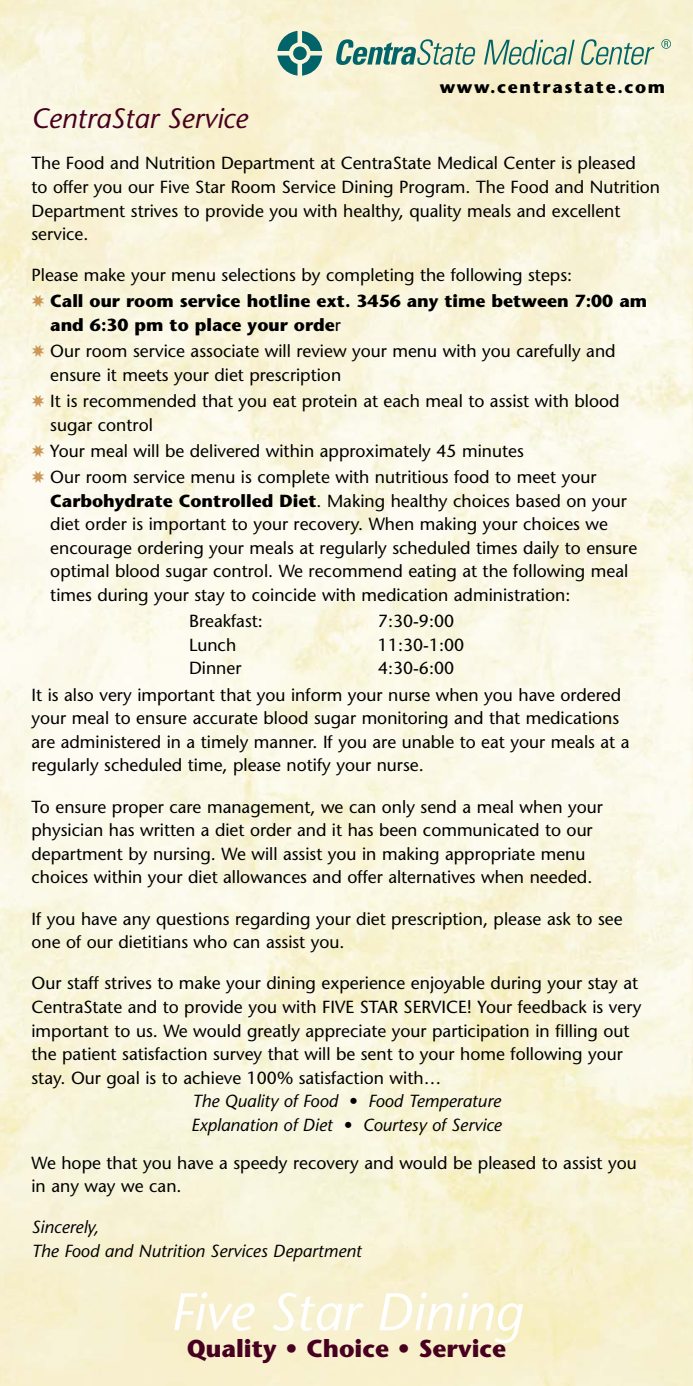
<style>
.page{position:relative;width:693px;height:1386px;background:#fff}
.page>*{position:absolute;margin:0;border:0;box-sizing:border-box;transform-origin:0 0}
.t1{font:italic 52.68px "Stone Sans";color:#fff}
.t2{font:italic 28px "Stone Sans";color:#47001f}
.t3{font:700 24.5px "Stone Sans";color:#47001f}
.t4{font:17.5px/23.6px "Stone Sans";color:#000}
.t5{font:italic 17.5px/23.6px "Stone Sans";color:#000}
.t6{font:700 17.5px "Stone Sans";letter-spacing:.095em;color:#000}
.s1{color:#cb9858}
.s2{font-weight:700}
</style>
<div class="page">
<svg style="left:335px;top:39px;width:141px;height:26px;background:#9ebead"></svg>
<svg style="left:484px;top:39px;width:170px;height:26px;background:#bacdb5"></svg>
<svg style="left:277px;top:31px;width:45px;height:45px;background:#74a79d"></svg>
<div style="left:293px;top:46px;width:14px;height:14px;background:#006469;border-radius:50%"></div>
<svg style="left:661px;top:39px;width:10px;height:10px"></svg>
<p class="t6" style="left:440px;top:80px;width:227px">www.centrastate.com</p>
<h2 class="t2" style="left:32px;top:108px;width:218px">CentraStar Service</h2>
<p class="t4" style="left:32px;top:153px;width:630px">The Food and Nutrition Department at CentraState Medical Center is pleased<br>to offer you our Five Star Room Service Dining Program. The Food and Nutrition Department strives to provide you with healthy, quality meals and excellent service.</p>
<p class="t4" style="left:32px;top:264px;width:617px;line-height:26.1px">Please make your menu selections by completing the following steps:<br><span class="s1">✸</span> <span class="s2">Call our room service hotline ext. 3456 any time between 7:00 am</span></p>
<p class="t4" style="left:32px;top:314px;width:586px;line-height:26.1px;text-indent:19px"><span class="s2">and 6:30 pm to place your orde</span>r<br><span class="s1">✸</span> Our room service associate will review your menu with you carefully and</p>
<p class="t4" style="left:32px;top:364px;width:590px;line-height:26.1px;text-indent:19px">ensure it meets your diet prescription<br><span class="s1">✸</span> It is recommended that you eat protein at each meal to assist with blood</p>
<p class="t4" style="left:32px;top:413px;width:567px;line-height:26.1px;text-indent:19px">sugar control<br><span class="s1">✸</span> Your meal will be delivered within approximately 45 minutes<br><span class="s1">✸</span> Our room service menu is complete with nutritious food to meet your</p>
<p class="t4" style="left:50px;top:490px;width:588px"><span class="s2">Carbohydrate Controlled Diet</span>. Making healthy choices based on your diet order is important to your recovery. When making your choices we encourage ordering your meals at regularly scheduled times daily to ensure optimal blood sugar control. We recommend eating at the following meal times during your stay to coincide with medication administration:</p>
<p class="t4" style="left:189px;top:611px;width:75px">Breakfast:</p>
<p class="t4" style="left:378px;top:611px;width:78px">7:30-9:00</p>
<p class="t4" style="left:189px;top:635px;width:49px">Lunch</p>
<p class="t4" style="left:378px;top:635px;width:88px">11:30-1:00</p>
<p class="t4" style="left:189px;top:658px;width:54px">Dinner</p>
<p class="t4" style="left:32px;top:657px;width:591px;line-height:26.1px;text-indent:347px">4:30-6:00<br>It is also very important that you inform your nurse when you have ordered</p>
<p class="t4" style="left:32px;top:708px;width:600px">your meal to ensure accurate blood sugar monitoring and that medications are administered in a timely manner. If you are unable to eat your meals at a regularly scheduled time, please notify your nurse.</p>
<p class="t4" style="left:32px;top:797px;width:573px">To ensure proper care management, we can only send a meal when your physician has written a diet order and it has been communicated to our department by nursing. We will assist you in making appropriate menu choices within your diet allowances and offer alternatives when needed.</p>
<p class="t4" style="left:32px;top:909px;width:593px">If you have any questions regarding your diet prescription, please ask to see one of our dietitians who can assist you.</p>
<p class="t4" style="left:32px;top:973px;width:611px">Our staff strives to make your dining experience enjoyable during your stay at CentraState and to provide you with FIVE STAR SERVICE! Your feedback is very important to us. We would greatly appreciate your participation in filling out the patient satisfaction survey that will be sent to your home following your stay. Our goal is to achieve 100% satisfaction with…</p>
<p class="t5" style="left:191px;top:1091px;width:312px">The Quality of Food • Food Temperature<br>Explanation of Diet • Courtesy of Service</p>
<p class="t4" style="left:32px;top:1153px;width:607px">We hope that you have a speedy recovery and would be pleased to assist you in any way we can.</p>
<p class="t5" style="left:32px;top:1217px;width:332px">Sincerely,<br>The Food and Nutrition Services Department</p>
<h1 class="t1" style="left:170px;top:1292px;width:354px">Five Star Dining</h1>
<h3 class="t3" style="left:187px;top:1339px;width:321px">Quality • Choice • Service</h3>
</div>
